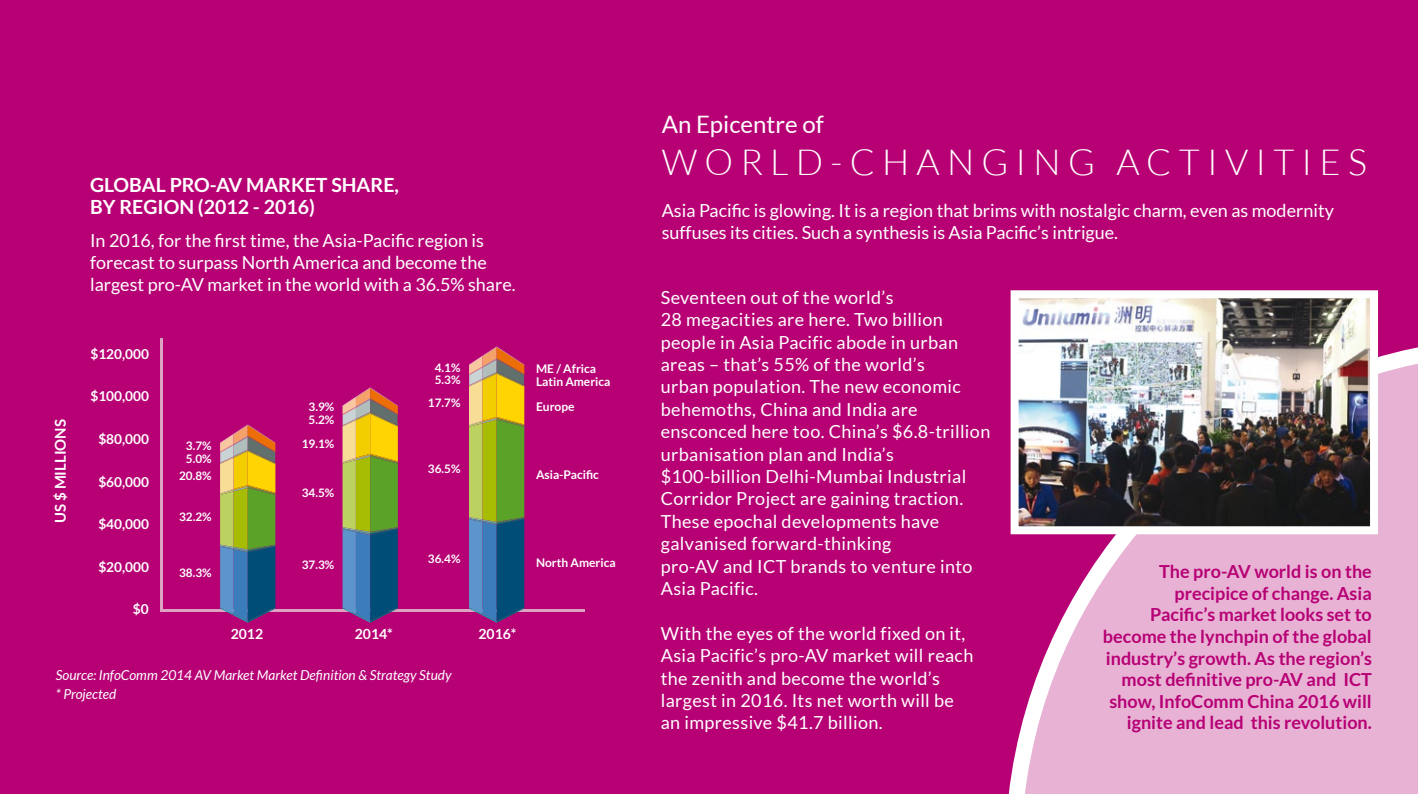
<style>
.page{position:relative;width:1418px;height:794px;background:#fff}
.page>*{position:absolute;margin:0;border:0;box-sizing:border-box;transform-origin:0 0}
.t1{font:300 36px "Lato";letter-spacing:.2em;color:#fff}
.t2{font:24px "Lato";color:#fff}
.t3{font:700 19.6px/22.6px "Lato";color:#fff}
.t4{font:18px/22.4px "Lato";letter-spacing:.02em;color:#fff}
.t5{font:18px/22px "Lato";color:#fff}
.t6{font:700 18px/21.6px "Lato";color:#b60074;text-align:right}
.t7{font:700 15px "Lato";color:#fff}
.t8{font:700 14px "Lato";color:#fff}
.t9{font:italic 13.6px "Lato";color:#fff}
.t10{font:700 13.6px "Lato";color:#fff}
.t11{font:700 12px/13px "Lato";color:#fff}
.t12{font:700 11.8px "Lato";color:#fff}
</style>
<div class="page">
<div style="left:0;top:0;width:1417px;height:794px;background:#b60074"></div>
<svg style="left:1014px;top:352px;width:403px;height:442px;background:#e5a7cf"></svg>
<hr style="left:160px;top:338px;width:3px;height:273px;background:#dba3c1">
<hr style="left:160px;top:608px;width:424px;height:3px;background:#dba3c1">
<img style="left:1019px;top:299px;width:349px;height:226px">
<div style="left:1010px;top:290px;width:367px;height:244px;border:8px solid #fff"></div>
<svg style="left:220px;top:424px;width:55px;height:198px;background:#818b60"></svg>
<svg style="left:342px;top:387px;width:56px;height:235px;background:#7e8c60"></svg>
<svg style="left:469px;top:346px;width:55px;height:276px;background:#7d905c"></svg>
<p class="t7" style="left:52px;top:523px;width:105px;rotate:-90deg">US $ MILLIONS</p>
<p class="t3" style="left:90px;top:173px;width:310px">GLOBAL PRO-AV MARKET SHARE,<br>BY REGION (2012 - 2016)</p>
<p class="t5" style="left:90px;top:229px;width:427px">In 2016, for the first time, the Asia-Pacific region is forecast to surpass N orth America and become the largest pro-AV market in the world with a 36.5% share.</p>
<p class="t10" style="left:90px;top:346px;width:60px">$120,000</p>
<p class="t10" style="left:90px;top:388px;width:60px">$100,000</p>
<p class="t10" style="left:98px;top:431px;width:52px">$80,000</p>
<p class="t10" style="left:98px;top:474px;width:52px">$60,000</p>
<p class="t10" style="left:98px;top:516px;width:52px">$40,000</p>
<p class="t10" style="left:98px;top:559px;width:52px">$20,000</p>
<p class="t10" style="left:133px;top:601px;width:17px">$0</p>
<p class="t12" style="left:186px;top:439px;width:27px">3.7%</p>
<p class="t12" style="left:186px;top:451px;width:27px">5.0%</p>
<p class="t12" style="left:179px;top:469px;width:34px">20.8%</p>
<p class="t12" style="left:179px;top:510px;width:34px">32.2%</p>
<p class="t12" style="left:179px;top:565px;width:34px">38.3%</p>
<p class="t8" style="left:231px;top:626px;width:34px">2012</p>
<p class="t12" style="left:308px;top:400px;width:27px">3.9%</p>
<p class="t12" style="left:308px;top:413px;width:27px">5.2%</p>
<p class="t12" style="left:302px;top:436px;width:34px">19.1%</p>
<p class="t12" style="left:302px;top:486px;width:34px">34.5%</p>
<p class="t12" style="left:302px;top:558px;width:34px">37.3%</p>
<p class="t12" style="left:435px;top:361px;width:27px">4.1%</p>
<p class="t11" style="left:536px;top:362px;width:76px">ME / Africa<br>Latin America</p>
<p class="t12" style="left:435px;top:373px;width:27px">5.3%</p>
<p class="t12" style="left:428px;top:396px;width:34px">17.7%</p>
<p class="t11" style="left:536px;top:400px;width:40px">Europe</p>
<p class="t12" style="left:428px;top:462px;width:34px">36.5%</p>
<p class="t11" style="left:536px;top:468px;width:64px">Asia-Pacific</p>
<p class="t12" style="left:428px;top:552px;width:34px">36.4%</p>
<p class="t11" style="left:536px;top:555px;width:81px">North America</p>
<p class="t8" style="left:355px;top:626px;width:40px">2014*</p>
<p class="t8" style="left:478px;top:626px;width:40px">2016*</p>
<p class="t9" style="left:56px;top:668px;width:397px">Source: InfoComm 2014 AV Market Market Definition &amp; Strategy Study</p>
<p class="t9" style="left:56px;top:686px;width:62px">* Projected</p>
<h2 class="t2" style="left:661px;top:111px;width:164px">An Epicentre of</h2>
<h1 class="t1" style="left:661px;top:142px;width:706px">WORLD-CHANGING ACTIVITIES</h1>
<p class="t5" style="left:661px;top:199px;width:673px">Asia Pacific is glowing. It is a region that brims with nostalgic charm, even as modernity suffuses its cities. Such a synthesis is Asia Pacific’s intrigue.</p>
<p class="t4" style="left:660px;top:286px;width:331px">Seventeen out of the world’s<br>28 megacities are here. Two billion people in Asia Pacific abode in urban areas – that’s 55% of the world’s<br>urban population. The new economic behemoths, China and I ndia are ensconced here too. China’s $6.8-trillion urbanisation plan and I ndia’s $100-billion Delhi-Mumbai I ndustrial Corridor Project are gaining traction.<br>These epochal developments have galvanised forward-thinking<br>pro-AV and I CT brands to venture into Asia Pacific.</p>
<p class="t4" style="left:660px;top:622px;width:314px">With the eyes of the world fixed on it, Asia Pacific’s pro-AV market will reach the zenith and become the world’s largest in 2016. I ts net worth will be an impressive $41.7 billion.</p>
<p class="t6" style="left:1102px;top:560px;width:270px">The pro-AV world is on the precipice of change. Asia<br>Pacific’s market looks set to become the lynchpin of the global industry’s growth. As the region’s most definitive pro-AV and ICT show, InfoComm China 2016 will ignite and lead this revolution.</p>
</div>
